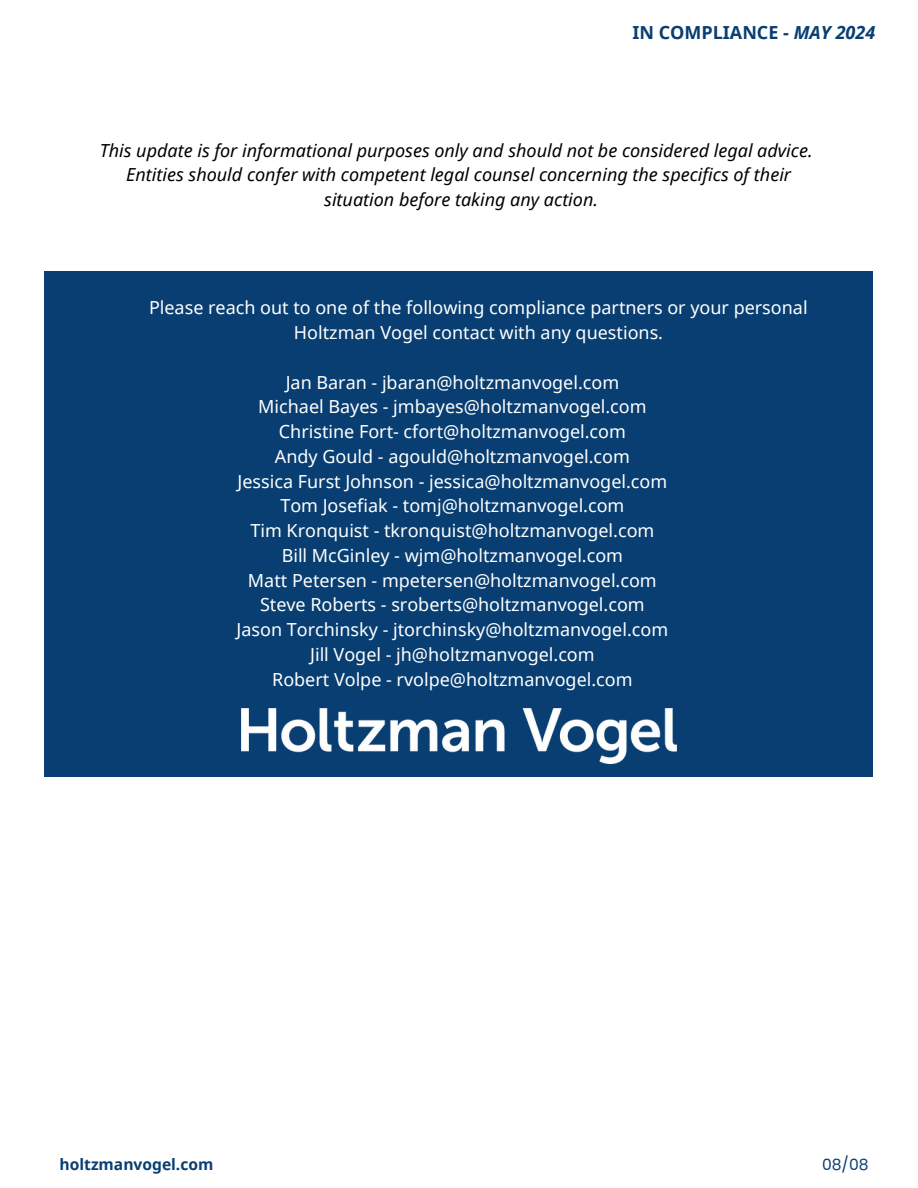
<style>
.page{position:relative;width:918px;height:1188px;background:#fff}
.page>*{position:absolute;margin:0;border:0;box-sizing:border-box;transform-origin:0 0}
.t1{font:18px/24.8px "Noto Sans";color:#fff;text-align:center}
.t2{font:italic 18px/24.8px "Noto Sans";color:#000;text-align:center}
.t3{font:700 18px "Noto Sans";color:#083e71}
.t4{font:700 15.6px "Noto Sans";color:#083e71}
.t5{font:15.45px "Poppins";color:#083e71}
.s1{font-style:italic}
</style>
<div class="page">
<div style="left:44px;top:272px;width:829px;height:505px;background:#083e71"></div>
<img style="left:242px;top:708px;width:434px;height:56px">
<h1 class="t3" style="left:632px;top:20px;width:244px">IN COMPLIANCE - <span class="s1">MAY 2024</span></h1>
<h3 class="t2" style="left:100px;top:137px;width:714px">This update is for informational purposes only and should not be considered legal advice.<br>Entities should confer with competent legal counsel concerning the specifics of their situation before taking any action.</h3>
<p class="t1" style="left:149px;top:295px;width:660px">Please reach out to one of the following compliance partners or your personal<br>Holtzman Vogel contact with any questions.</p>
<p class="t1" style="left:258px;top:369px;width:390px">Jan Baran - jbaran@holtzmanvogel.com<br>Michael Bayes - jmbayes@holtzmanvogel.com</p>
<h2 class="t1" style="left:279px;top:419px;width:349px">Christine Fort- cfort@holtzmanvogel.com</h2>
<p class="t1" style="left:237px;top:444px;width:433px">Andy Gould - agould@holtzmanvogel.com<br>Jessica Furst Johnson - jessica@holtzmanvogel.com Tom Josefiak - tomj@holtzmanvogel.com<br>Tim Kronquist - tkronquist@holtzmanvogel.com Bill McGinley - wjm@holtzmanvogel.com<br>Matt Petersen - mpetersen@holtzmanvogel.com Steve Roberts - sroberts@holtzmanvogel.com Jason Torchinsky - jtorchinsky@holtzmanvogel.com</p>
<h2 class="t1" style="left:310px;top:642px;width:286px">Jill Vogel - jh@holtzmanvogel.com</h2>
<p class="t1" style="left:272px;top:666px;width:362px">Robert Volpe - rvolpe@holtzmanvogel.com</p>
<h2 class="t4" style="left:60px;top:1154px;width:155px">holtzmanvogel.com</h2>
<h2 class="t5" style="left:822px;top:1153px;width:48px">08/08</h2>
</div>
